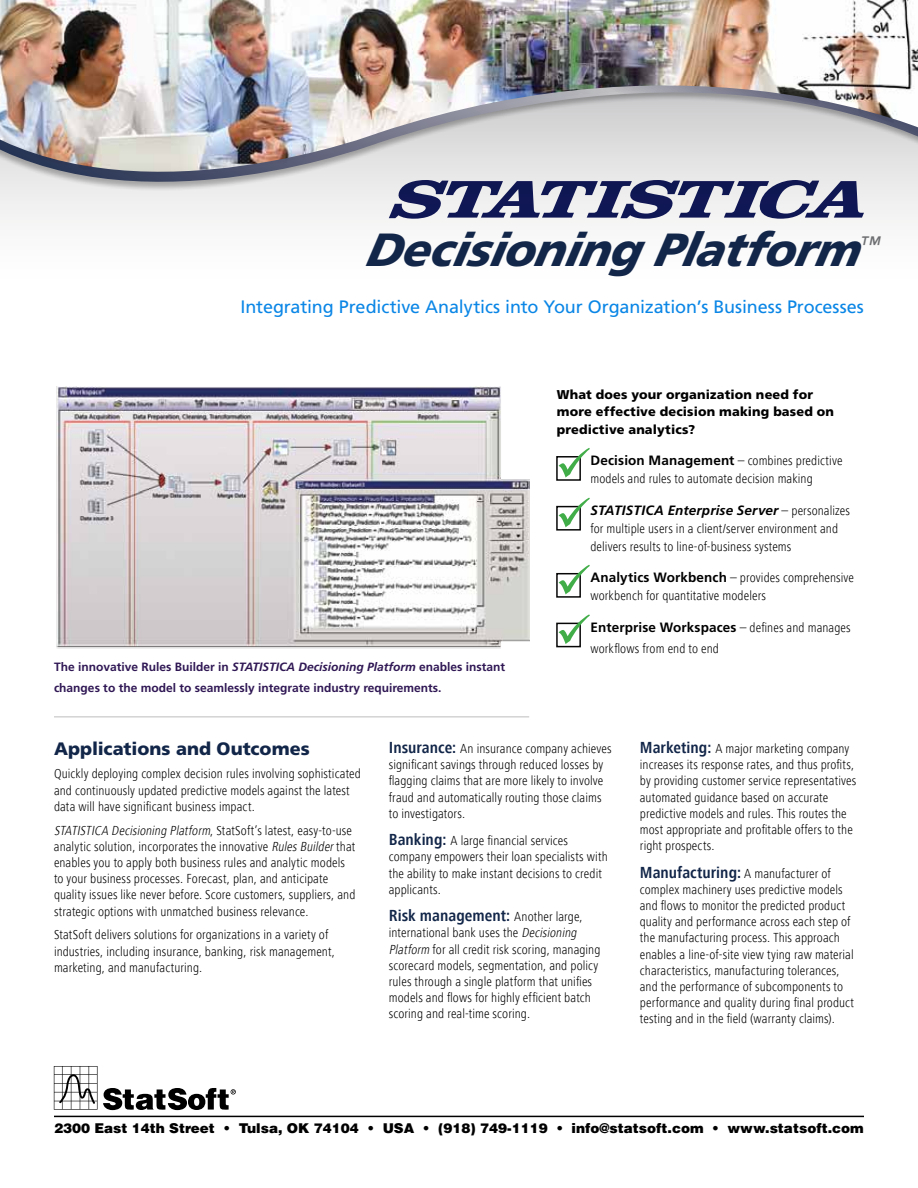
<style>
.page{position:relative;width:918px;height:1188px;background:#fff}
.page>*{position:absolute;margin:0;border:0;box-sizing:border-box;transform-origin:0 0}
.t1{font:italic 900 46.5px "Frutiger LT Std";color:#122649}
.t2{font:18px "Frutiger LT Std";letter-spacing:-.005em;color:#0a86e6}
.t3{font:900 18px "Frutiger LT Std";color:#122649}
.t4{font:700 condensed 16.5px "Frutiger Next LT";color:#122649}
.t5{font:300 condensed 13.5px/16.2px "Frutiger Next LT";letter-spacing:.005em;color:#000}
.t6{font:900 13.5px "Helvetica";color:#000}
.t7{font:italic 700 13.5px "Frutiger LT Std";letter-spacing:.01em;color:#000}
.t8{font:700 13.5px "Frutiger LT Std";letter-spacing:.01em;color:#000}
.t9{font:900 12.75px/17.2px "Frutiger LT Std";letter-spacing:.01em;color:#000}
.t10{font:700 12px/21px "Frutiger LT Std";color:#2f1754}
.s1{font-style:italic}
.s2{font-family:"Frutiger LT Std";font-weight:700;font-stretch:normal}
.s3{font-family:"Frutiger Next LT";font-weight:300;font-style:normal;font-stretch:condensed}
.s4{font-family:"Frutiger Next LT";font-weight:300;font-stretch:condensed}
.s5{font-weight:700;font-size:16.5px;color:#122649}
.s6{font-weight:300;font-size:13.5px;color:#000}
</style>
<div class="page">
<svg style="left:0;top:193px;width:918px;height:455px"></svg>
<img style="left:54px;top:387px;width:475px;height:262px">
<img style="left:0;top:0;width:918px;height:83px">
<img style="left:0;top:83px;width:918px;height:110px">
<svg style="left:389px;top:180px;width:475px;height:39px"></svg>
<svg style="left:54px;top:1066px;width:182px;height:44px"></svg>
<hr style="left:54px;top:1116px;width:810px;height:1px;background:#000">
<div style="left:556px;top:456px;width:25px;height:25px;border:2px solid #000"></div>
<svg style="left:559px;top:448px;width:31px;height:30px"></svg>
<div style="left:556px;top:573px;width:25px;height:25px;border:2px solid #000"></div>
<svg style="left:559px;top:565px;width:31px;height:29px"></svg>
<div style="left:556px;top:506px;width:25px;height:25px;border:2px solid #000"></div>
<svg style="left:559px;top:498px;width:31px;height:29px"></svg>
<div style="left:556px;top:623px;width:25px;height:24px;border:2px solid #000"></div>
<svg style="left:559px;top:614px;width:31px;height:30px"></svg>
<hr style="left:54px;top:716px;width:475px;height:1px;background:#c4c4c6">
<h1 class="t1" style="left:365px;top:222px;width:520px">Decisioning Platform<sup>™</sup></h1>
<h2 class="t2" style="left:240px;top:296px;width:625px">Integrating Predictive Analytics into Your Organization’s Business Processes</h2>
<p class="t10" style="left:54px;top:656px;width:453px">The innovative Rules Builder in <span class="s1">STATISTICA Decisioning Platform</span> enables instant changes to the model to seamlessly integrate industry requirements.</p>
<p class="t9" style="left:557px;top:386px;width:279px">What does your organization need for more effective decision making based on predictive analytics?</p>
<p class="t5" style="left:590px;top:452px;width:254px;line-height:18px"><span class="s2">Decision Management</span> – combines predictive models and rules to automate decision making</p>
<p class="t7" style="left:590px;top:502px;width:261px">STATISTICA Enterprise Server <span class="s3">– personalizes</span></p>
<p class="t5" style="left:590px;top:519px;width:249px;line-height:18px">for multiple users in a client/server environment and delivers results to line-of-business systems</p>
<p class="t5" style="left:590px;top:569px;width:265px;line-height:18px"><span class="s2">Analytics Workbench</span> – provides comprehensive workbench for quantitative modelers</p>
<p class="t8" style="left:590px;top:619px;width:262px">Enterprise Workspaces <span class="s4">– defines and manages</span></p>
<p class="t5" style="left:590px;top:640px;width:130px">workflows from end to end</p>
<h2 class="t3" style="left:54px;top:738px;width:257px">Applications and Outcomes</h2>
<p class="t5" style="left:54px;top:766px;width:308px">Quickly deploying complex decision rules involving sophisticated and continuously updated predictive models against the latest data will have significant business impact.</p>
<p class="t5" style="left:54px;top:822px;width:303px"><span class="s1">STATISTICA Decisioning Platform</span>, St a t S oft ’s l a te st , e a sy-to - u s e analytic solution, incorporates the innovative <span class="s1">RulesBuilder</span>that enables you to apply both business rules and analytic models to your business processes. Forecast, plan, and anticipate quality issues like never before. Score customers, suppliers, and strategic options with unmatched business relevance.</p>
<p class="t5" style="left:54px;top:927px;width:282px">StatSoft delivers solutions for organizations in a variety of industries, including insurance, banking, risk management, marketing, and manufacturing.</p>
<p class="t5" style="left:389px;top:741px;width:224px"><span class="s5">Insurance:</span> An insurance company achieves significant savings through reduced losses by flagging claims that are more likely to involve fraud and automatically routing those claims to investigators.</p>
<p class="t5" style="left:389px;top:833px;width:221px"><span class="s5">Banking:</span> A large financial services company empowers their loan specialists with the ability to make instant decisions to credit applicants.</p>
<p class="t4" style="left:389px;top:907px;width:195px">Risk management: <span class="s6">Another large,</span></p>
<p class="t5" style="left:389px;top:925px;width:213px">international bank uses the <span class="s1">Decisioning Platform</span> for all credit risk scoring, managing scorecard models, segmentation, and policy rules through a single platform that unifies models and flows for highly efficient batch scoring and real-time scoring.</p>
<p class="t5" style="left:640px;top:741px;width:218px"><span class="s5">Marketing:</span> A major marketing company increases its response rates, and thus profits, by providing customer service representatives automated guidance based on accurate predictive models and rules. This routes the most appropriate and profitable offers to the right prospects.</p>
<p class="t5" style="left:640px;top:865px;width:216px"><span class="s5">Manufacturing:</span> A manufacturer of complex machinery uses predictive models and flows to monitor the predicted product quality and performance across each step of the manufacturing process. This approach enables a line-of-site view tying raw material characteristics, manufacturing tolerances, and the performance of subcomponents to performance and quality during final product testing and in the field (warranty claims).</p>
<p class="t6" style="left:54px;top:1119px;width:811px">2300 East 14th Street • Tulsa, OK 74104 • USA • (918) 749-1119 • info@statsoft.com • www.statsoft.com</p>
</div>
